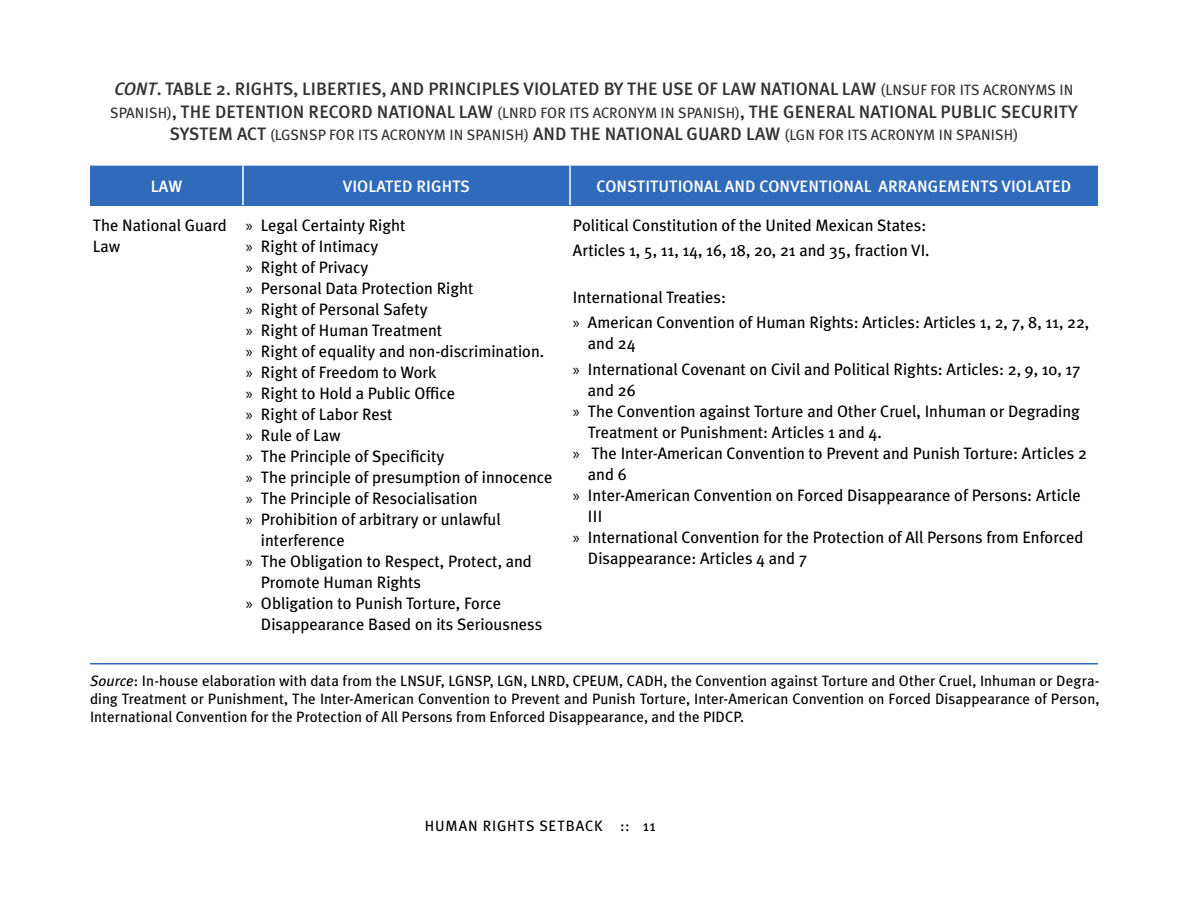
<style>
.page{position:relative;width:1188px;height:918px;background:#fff}
.page>*{position:absolute;margin:0;border:0;box-sizing:border-box;transform-origin:0 0}
.t1{font:500 18px/22.5px "Meta Plus";letter-spacing:.005em;color:#333}
.t2{font:16.5px/25.5px "Meta Plus";color:#000}
.t3{font:500 16.5px "Meta Plus";color:#fff}
.t4{font:15px/18px "Meta Plus";letter-spacing:.005em;color:#000;text-align:justify}
.t5{font:15px "Meta Plus";color:#333}
.t6{font:15px "Meta Plus";letter-spacing:.055em;color:#000}
.s1{font-family:"Meta Plus Medium Caps";font-weight:400;font-style:italic}
.s2{font-weight:400;font-size:15px}
.s3{font-weight:500;font-size:18px}
.s4{font-family:"Myriad Pro"}
.s5{font-style:italic}
</style>
<div class="page">
<div style="left:90px;top:166px;width:1008px;height:39px;background:#2f6bba"></div>
<hr style="left:90px;top:663px;width:153px;height:1px;background:#2f6bba">
<hr style="left:243px;top:663px;width:327px;height:1px;background:#2f6bba">
<hr style="left:570px;top:663px;width:528px;height:1px;background:#2f6bba">
<hr style="left:242px;top:166px;width:2px;height:39px;background:#fff">
<hr style="left:569px;top:166px;width:2px;height:39px;background:#fff">
<hr style="left:90px;top:205px;width:153px;height:1px;background:#2f6bba">
<hr style="left:243px;top:205px;width:327px;height:1px;background:#2f6bba">
<hr style="left:570px;top:205px;width:528px;height:1px;background:#2f6bba">
<p class="t1" style="left:110px;top:77px;width:969px"><span class="s1">CONT</span>. TABLE 2. RIGHTS, LIBERTIES, AND PRINCIPLES VIOLATED BY THE USE OF LAW NATIONAL LAW <span class="s2">(LNSUF FOR ITS ACRONYMS IN<br>SPANISH)</span>, THE DETENTION RECORD NATIONAL LAW <span class="s2">(LNRD FOR ITS ACRONYM IN SPANISH)</span>, THE GENERAL NATIONAL PUBLIC SECURITY</p>
<p class="t5" style="left:170px;top:126px;width:850px"><span class="s3">SYSTEM ACT</span> (LGSNSP FOR ITS ACRONYM IN SPANISH) <span class="s3">AND THE NATIONAL GUARD LAW</span> (LGN FOR ITS ACRONYM IN SPANISH)</p>
<p class="t3" style="left:151px;top:177px;width:33px">LAW</p>
<p class="t3" style="left:343px;top:177px;width:129px">VIOLATED RIGHTS</p>
<p class="t3" style="left:597px;top:177px;width:476px">CONSTITUTIONAL AND CONVENTIONAL ARRANGEMENTS VIOLATED</p>
<p class="t2" style="left:93px;top:214px;width:135px;line-height:21px">The National Guard<br>Law</p>
<p class="t2" style="left:246px;top:212px;width:161px"><span class="s4">»</span> Legal Certainty Right</p>
<p class="t2" style="left:573px;top:212px;width:358px">Political Constitution of the United Mexican States:<br>Articles 1, 5, 11, 14, 16, 18, 20, 21 and 35, fraction VI.</p>
<p class="t2" style="left:573px;top:284px;width:518px">International Treaties:<br><span class="s4">»</span> American Convention of Human Rights: Articles: Articles 1, 2, 7, 8, 11, 22,</p>
<p class="t2" style="left:573px;top:330px;width:509px;text-indent:15px">and 24<br><span class="s4">»</span> International Covenant on Civil and Political Rights: Articles: 2, 9, 10, 17</p>
<p class="t2" style="left:588px;top:377px;width:49px">and 26</p>
<p class="t2" style="left:573px;top:398px;width:509px"><span class="s4">»</span> The Convention against Torture and Other Cruel, Inhuman or Degrading</p>
<p class="t2" style="left:588px;top:419px;width:295px">Treatment or Punishment: Articles 1 and 4.</p>
<p class="t2" style="left:573px;top:440px;width:516px"><span class="s4">»</span> The Inter-American Convention to Prevent and Punish Torture: Articles 2</p>
<p class="t2" style="left:588px;top:461px;width:40px">and 6</p>
<p class="t2" style="left:573px;top:482px;width:509px"><span class="s4">»</span> Inter-American Convention on Forced Disappearance of Persons: Article</p>
<p class="t2" style="left:588px;top:503px;width:16px">III</p>
<p class="t2" style="left:573px;top:524px;width:512px"><span class="s4">»</span> International Convention for the Protection of All Persons from Enforced</p>
<p class="t2" style="left:588px;top:545px;width:221px">Disappearance: Articles 4 and 7</p>
<p class="t2" style="left:246px;top:233px;width:134px"><span class="s4">»</span> Right of Intimacy</p>
<p class="t2" style="left:246px;top:254px;width:124px"><span class="s4">»</span> Right of Privacy</p>
<p class="t2" style="left:246px;top:275px;width:229px"><span class="s4">»</span> Personal Data Protection Right</p>
<p class="t2" style="left:246px;top:296px;width:183px"><span class="s4">»</span> Right of Personal Safety</p>
<p class="t2" style="left:246px;top:317px;width:198px"><span class="s4">»</span> Right of Human Treatment</p>
<p class="t2" style="left:246px;top:338px;width:300px"><span class="s4">»</span> Right of equality and non-discrimination.</p>
<p class="t2" style="left:246px;top:359px;width:192px"><span class="s4">»</span> Right of Freedom to Work</p>
<p class="t2" style="left:246px;top:380px;width:211px"><span class="s4">»</span> Right to Hold a Public Office</p>
<p class="t2" style="left:246px;top:401px;width:148px"><span class="s4">»</span> Right of Labor Rest</p>
<p class="t2" style="left:246px;top:422px;width:96px"><span class="s4">»</span> Rule of Law</p>
<p class="t2" style="left:246px;top:443px;width:200px"><span class="s4">»</span> The Principle of Specificity</p>
<p class="t2" style="left:246px;top:464px;width:308px"><span class="s4">»</span> The principle of presumption of innocence</p>
<p class="t2" style="left:246px;top:485px;width:233px"><span class="s4">»</span> The Principle of Resocialisation</p>
<p class="t2" style="left:246px;top:506px;width:256px"><span class="s4">»</span> Prohibition of arbitrary or unlawful</p>
<p class="t2" style="left:261px;top:527px;width:85px">interference</p>
<p class="t2" style="left:246px;top:548px;width:287px"><span class="s4">»</span> The Obligation to Respect, Protect, and</p>
<p class="t2" style="left:261px;top:569px;width:162px">Promote Human Rights</p>
<p class="t2" style="left:246px;top:590px;width:257px"><span class="s4">»</span> Obligation to Punish Torture, Force</p>
<p class="t2" style="left:261px;top:611px;width:283px">Disappearance Based on its Seriousness</p>
<p class="t4" style="left:90px;top:671px;width:1011px"><span class="s5">Source</span>: In-house elaboration with data from the LNSUF, LGNSP, LGN, LNRD, CPEUM, CADH, the Convention against Torture and Other Cruel, Inhuman or Degra&shy;ding Treatment or Punishment, The Inter-American Convention to Prevent and Punish Torture, Inter-American Convention on Forced Disappearance of Person, International Convention for the Protection of All Persons from Enforced Disappearance, and the PIDCP.</p>
<p class="t6" style="left:425px;top:817px;width:232px">HUMAN RIGHTS SETBACK :: 11</p>
</div>
